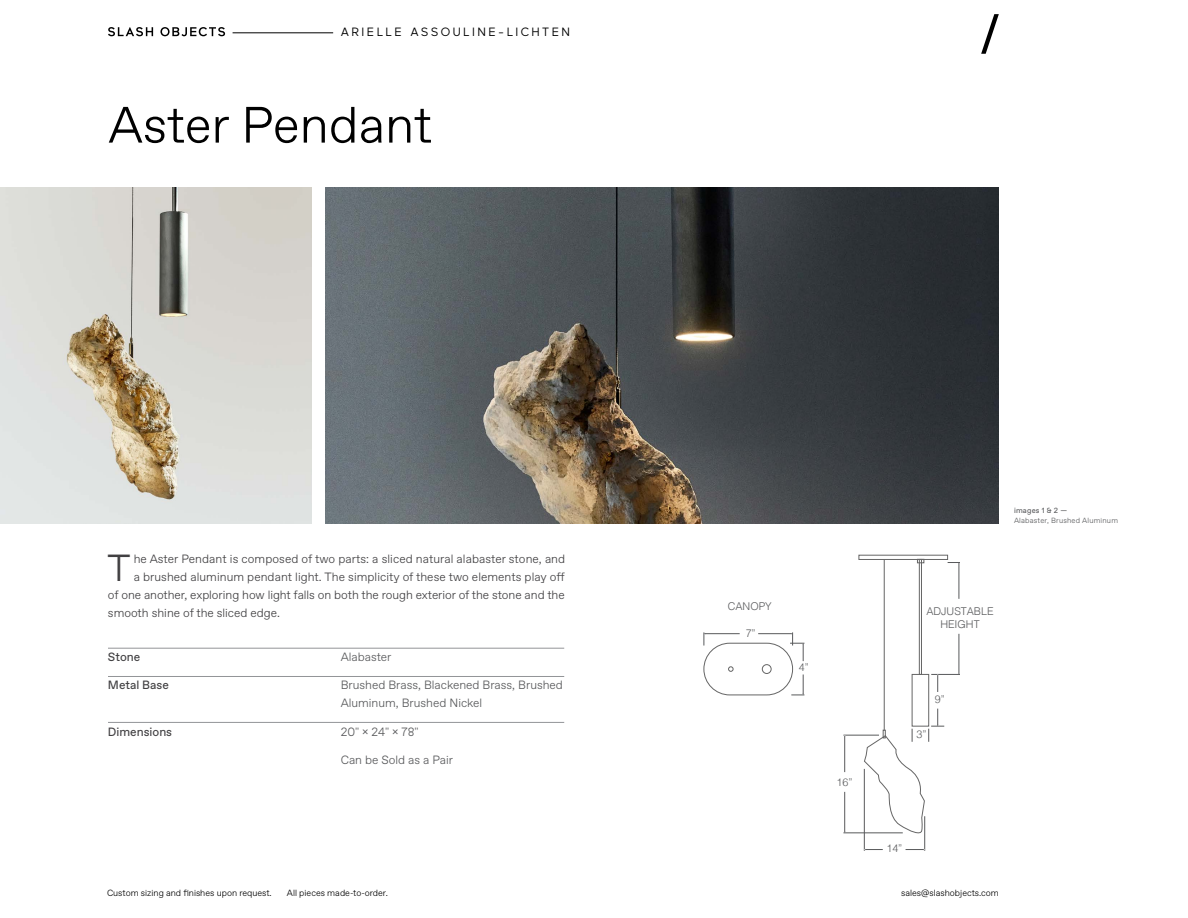
<style>
.page{position:relative;width:1188px;height:918px;background:#fff}
.page>*{position:absolute;margin:0;border:0;box-sizing:border-box;transform-origin:0 0}
.t1{font:300 51px "Favorit Pro";color:#000}
.t2{font:300 37.65px "Favorit Pro";color:#414042}
.t3{font:300 12px "Favorit Pro";color:#414042}
.t4{font:300 12px/18px "Favorit Pro";color:#58595b}
.t5{font:12px "Maax";letter-spacing:.2em;color:#000}
.t6{font:12px "Favorit Pro";color:#414042}
.t7{font:300 10.65px/12.9px "Helvetica";color:#58595b;text-align:center}
.t8{font:300 9px "Favorit Pro";color:#000}
.t9{font:300 7.5px "Favorit Pro";letter-spacing:.025em;color:#58595b}
.t10{font:7.5px "Favorit Pro";letter-spacing:.025em;color:#58595b}
</style>
<div class="page">
<svg style="left:981px;top:14px;width:18px;height:40px"></svg>
<hr style="left:233px;top:33px;width:100px;height:1px;background:#000">
<hr style="left:108px;top:676px;width:456px;height:1px;background:#939598">
<hr style="left:108px;top:722px;width:456px;height:1px;background:#939598">
<hr style="left:108px;top:648px;width:456px;height:1px;background:#939598">
<div style="left:704px;top:643px;width:89px;height:52px;border:1px solid #656565;border-radius:26px"></div>
<div style="left:762px;top:664px;width:9px;height:10px;border:1px solid #656565;border-radius:50%"></div>
<svg style="left:728px;top:667px;width:5px;height:5px"></svg>
<div style="left:859px;top:555px;width:89px;height:5px;border:1px solid #656565"></div>
<div style="left:919px;top:559px;width:3px;height:116px;border:1px solid #656565"></div>
<div style="left:912px;top:674px;width:17px;height:52px;border:1px solid #656565"></div>
<hr style="left:884px;top:559px;width:1px;height:172px;background:#656565">
<svg style="left:917px;top:559px;width:7px;height:4px"></svg>
<hr style="left:959px;top:634px;width:1px;height:39px;background:#58595b">
<hr style="left:959px;top:564px;width:1px;height:35px;background:#58595b">
<svg style="left:948px;top:562px;width:12px;height:2px"></svg>
<svg style="left:931px;top:673px;width:29px;height:19px"></svg>
<svg style="left:864px;top:709px;width:80px;height:126px"></svg>
<hr style="left:843px;top:735px;width:36px;height:1px;background:#58595b">
<hr style="left:844px;top:736px;width:1px;height:36px;background:#58595b">
<hr style="left:864px;top:769px;width:1px;height:82px;background:#58595b">
<svg style="left:864px;top:849px;width:19px;height:1px"></svg>
<hr style="left:924px;top:816px;width:1px;height:35px;background:#58595b">
<svg style="left:906px;top:849px;width:19px;height:1px"></svg>
<hr style="left:844px;top:792px;width:1px;height:40px;background:#58595b">
<hr style="left:843px;top:833px;width:60px;height:1px;background:#58595b">
<svg style="left:791px;top:675px;width:13px;height:21px"></svg>
<hr style="left:705px;top:633px;width:35px;height:1px;background:#58595b">
<hr style="left:758px;top:633px;width:34px;height:1px;background:#58595b">
<svg style="left:790px;top:632px;width:14px;height:29px"></svg>
<svg style="left:704px;top:632px;width:1px;height:14px"></svg>
<img style="left:325px;top:188px;width:674px;height:335px">
<img style="left:0;top:188px;width:312px;height:335px">
<svg style="left:108px;top:27px;width:45px;height:9px"></svg>
<svg style="left:160px;top:27px;width:65px;height:9px"></svg>
<p class="t5" style="left:341px;top:26px;width:231px">ARIELLE ASSOULINE-LICHTEN</p>
<h1 class="t1" style="left:108px;top:91px;width:325px">Aster Pendant</h1>
<h2 class="t2" style="left:107px;top:543px;width:25px">T</h2>
<p class="t3" style="left:134px;top:551px;width:433px">he Aster Pendant is composed of two parts: a sliced natural alabaster stone, and</p>
<p class="t3" style="left:134px;top:569px;width:433px">a brushed aluminum pendant light. The simplicity of these two elements play off</p>
<p class="t3" style="left:108px;top:587px;width:458px">of one another, exploring how light falls on both the rough exterior of the stone and the</p>
<p class="t3" style="left:108px;top:605px;width:173px">smooth shine of the sliced edge.</p>
<p class="t6" style="left:108px;top:649px;width:34px">Stone</p>
<p class="t6" style="left:108px;top:677px;width:62px">Metal Base</p>
<p class="t6" style="left:108px;top:723px;width:66px">Dimensions</p>
<p class="t4" style="left:341px;top:648px;width:52px">Alabaster</p>
<p class="t4" style="left:341px;top:676px;width:224px">Brushed Brass, Blackened Brass, Brushed<br>Aluminum, Brushed Nickel</p>
<p class="t4" style="left:341px;top:722px;width:80px">20" × 24" × 78"</p>
<p class="t4" style="left:341px;top:750px;width:114px">Can be Sold as a Pair</p>
<p class="t7" style="left:728px;top:599px;width:46px">CANOPY</p>
<p class="t7" style="left:746px;top:626px;width:12px">7”</p>
<p class="t7" style="left:799px;top:660px;width:12px">4”</p>
<p class="t7" style="left:837px;top:775px;width:18px">16”</p>
<p class="t10" style="left:1014px;top:505px;width:55px">images 1 &amp; 2 —</p>
<p class="t9" style="left:1014px;top:516px;width:106px">Alabaster, Brushed Aluminum</p>
<p class="t7" style="left:926px;top:604px;width:69px">ADJUSTABLE<br>HEIGHT</p>
<p class="t7" style="left:935px;top:693px;width:12px">9”</p>
<p class="t7" style="left:916px;top:727px;width:12px">3”</p>
<p class="t7" style="left:886px;top:841px;width:18px">14”</p>
<p class="t8" style="left:107px;top:887px;width:166px">Custom sizing and finishes upon request.</p>
<p class="t8" style="left:287px;top:887px;width:102px">All pieces made-to-order.</p>
<p class="t8" style="left:901px;top:887px;width:99px">sales@slashobjects.com</p>
</div>
